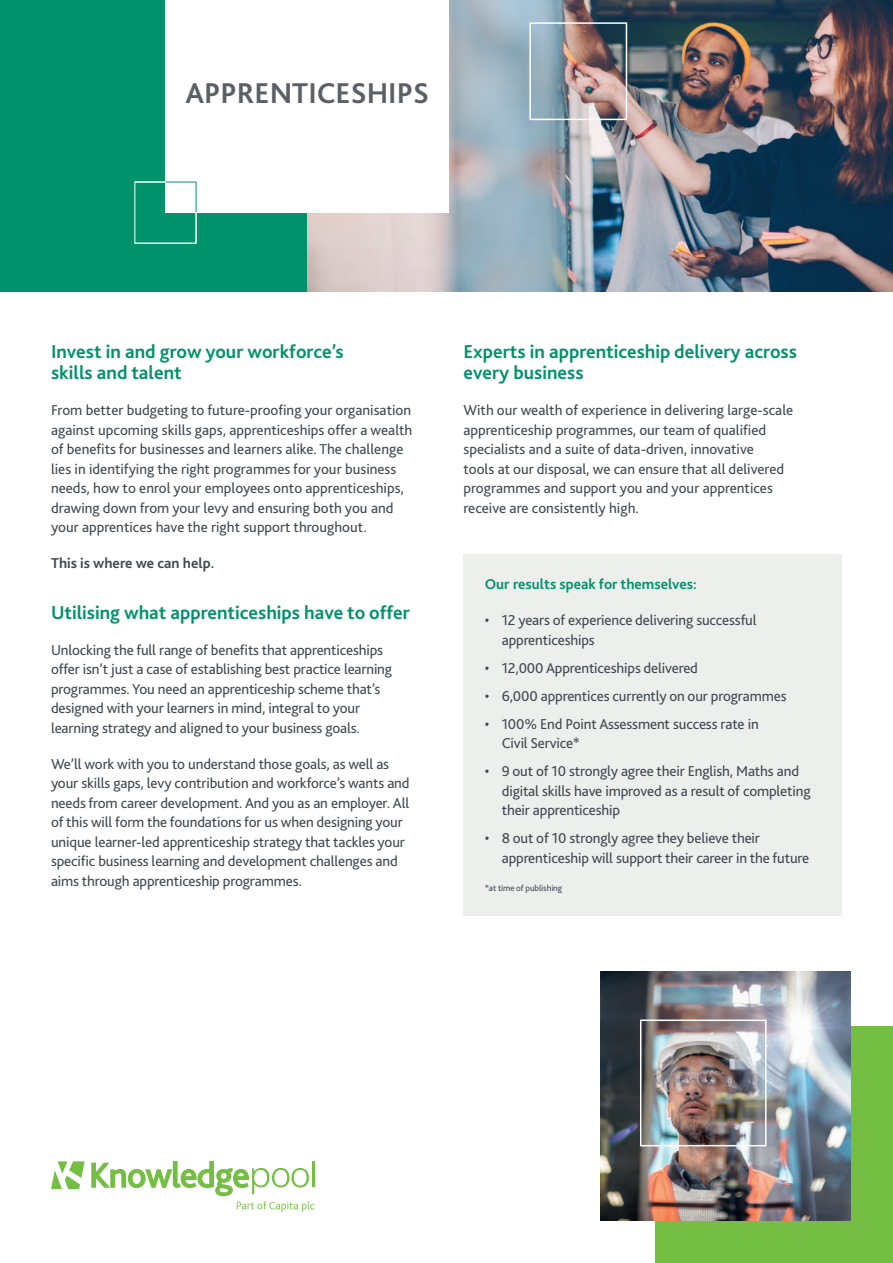
<style>
.page{position:relative;width:893px;height:1263px;background:#fff}
.page>*{position:absolute;margin:0;border:0;box-sizing:border-box;transform-origin:0 0}
.t1{font:700 30px "Bliss 2";color:#5c6066}
.t2{font:700 19.5px/21px "Bliss 2";color:#00926b}
.t3{font:15px/19.5px "Bliss 2";letter-spacing:-.01em;color:#414950}
.t4{font:700 15px "Bliss 2";color:#00926b}
.t5{font:700 15px "Bliss 2";color:#414950}
.t6{font:9px "Bliss 2";letter-spacing:-.01em;color:#414950}
</style>
<div class="page">
<div style="left:0;top:0;width:893px;height:291px;background:#00926b"></div>
<img style="left:307px;top:0;width:586px;height:291px">
<div style="left:165px;top:0;width:284px;height:213px;background:#fff"></div>
<div style="left:529px;top:22px;width:98px;height:98px;border:2px solid #fff"></div>
<svg style="left:134px;top:181px;width:63px;height:63px"></svg>
<div style="left:656px;top:1027px;width:237px;height:236px;background:#74bf43"></div>
<img style="left:601px;top:972px;width:250px;height:248px">
<div style="left:640px;top:1019px;width:126px;height:127px;border:2px solid #fff"></div>
<div style="left:463px;top:554px;width:379px;height:361px;background:#edefed"></div>
<svg style="left:51px;top:1161px;width:34px;height:28px"></svg>
<hr style="left:312px;top:1161px;width:3px;height:26px;background:#74bf43">
<svg style="left:91px;top:1161px;width:223px;height:51px"></svg>
<h1 class="t1" style="left:185px;top:74px;width:245px">APPRENTICESHIPS</h1>
<h2 class="t2" style="left:51px;top:341px;width:294px">Invest in and grow your workforce’s skills and talent</h2>
<p class="t3" style="left:51px;top:400px;width:363px">From better budgeting to future-proofing your organisation against upcoming skills gaps, apprenticeships offer a wealth of benefits for businesses and learners alike. The challenge lies in identifying the right programmes for your business needs, how to enrol your employees onto apprenticeships, drawing down from your levy and ensuring both you and your apprentices have the right support throughout.</p>
<p class="t5" style="left:51px;top:554px;width:165px">This is where we can help.</p>
<h2 class="t2" style="left:51px;top:601px;width:360px">Utilising what apprenticeships have to offer</h2>
<p class="t3" style="left:51px;top:640px;width:343px">Unlocking the full range of benefits that apprenticeships offer isn’t just a case of establishing best practice learning programmes. You need an apprenticeship scheme that’s designed with your learners in mind, integral to your learning strategy and aligned to your business goals.</p>
<p class="t3" style="left:51px;top:754px;width:360px">We’ll work with you to understand those goals, as well as your skills gaps, levy contribution and workforce’s wants and needs from career development. And you as an employer. All of this will form the foundations for us when designing your unique learner-led apprenticeship strategy that tackles your specific business learning and development challenges and aims through apprenticeship programmes.</p>
<h2 class="t2" style="left:463px;top:341px;width:335px">Experts in apprenticeship delivery across every business</h2>
<p class="t3" style="left:463px;top:400px;width:331px">With our wealth of experience in delivering large-scale apprenticeship programmes, our team of qualified specialists and a suite of data-driven, innovative<br>tools at our disposal, we can ensure that all delivered programmes and support you and your apprentices receive are consistently high.</p>
<p class="t4" style="left:485px;top:575px;width:213px">Our results speak for themselves:</p>
<p class="t3" style="left:502px;top:610px;width:256px;text-indent:-17px">• 12 years of experience delivering successful apprenticeships</p>
<p class="t3" style="left:485px;top:657px;width:215px">• 12,000 Apprenticeships delivered</p>
<p class="t3" style="left:485px;top:685px;width:303px">• 6,000 apprentices currently on our programmes</p>
<p class="t3" style="left:502px;top:713px;width:259px;text-indent:-17px">• 100% End Point Assessment success rate in<br>Civil Service*</p>
<p class="t3" style="left:502px;top:761px;width:310px;text-indent:-17px">• 9 out of 10 strongly agree their English, Maths and digital skills have improved as a result of completing their apprenticeship</p>
<p class="t3" style="left:502px;top:828px;width:309px;text-indent:-17px">• 8 out of 10 strongly agree they believe their apprenticeship will support their career in the future</p>
<p class="t6" style="left:485px;top:882px;width:79px">*at time of publishing</p>
</div>
